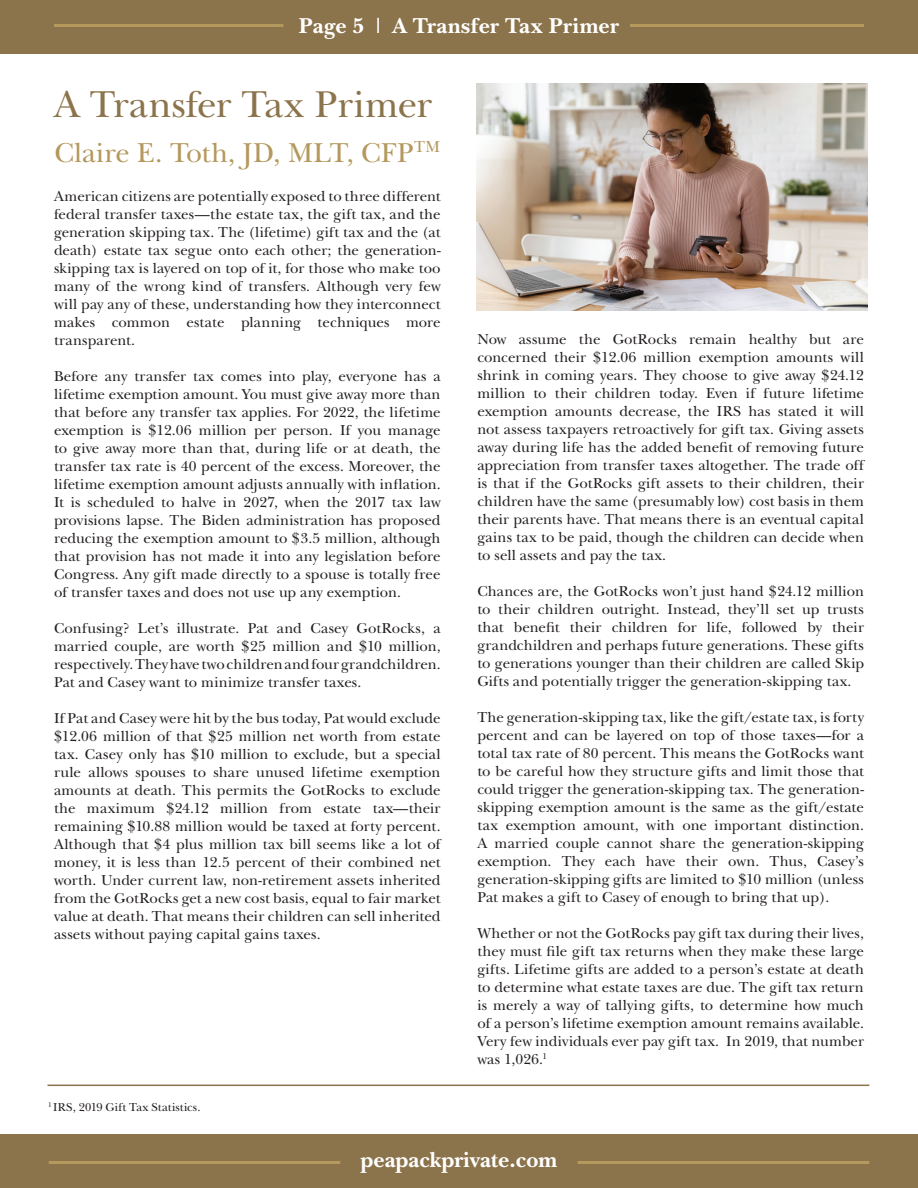
<style>
.page{position:relative;width:918px;height:1188px;background:#fff}
.page>*{position:absolute;margin:0;border:0;box-sizing:border-box;transform-origin:0 0}
.t1{font:39px "New Baskerville";color:#8b734b}
.t2{font:28.5px "New Baskerville";letter-spacing:.01em;color:#b4985c}
.t3{font:700 22.5px "New Baskerville";color:#fff}
.t4{font:15px/18px "New Baskerville";letter-spacing:.01em;color:#231f20;text-align:justify}
.t5{font:12px "New Baskerville";letter-spacing:.015em;color:#231f20}
</style>
<div class="page">
<div style="left:0;top:1134px;width:918px;height:54px;background:#8b734b"></div>
<hr style="left:49px;top:1161px;width:291px;height:3px;background:#b4985c">
<hr style="left:578px;top:1161px;width:291px;height:3px;background:#b4985c">
<div style="left:0;top:0;width:918px;height:54px;background:#8b734b"></div>
<hr style="left:630px;top:24px;width:234px;height:3px;background:#b4985c">
<hr style="left:54px;top:24px;width:230px;height:3px;background:#b4985c">
<hr style="left:48px;top:1085px;width:821px;height:1px;background:#8b734b">
<img style="left:476px;top:84px;width:392px;height:226px">
<h3 class="t3" style="left:299px;top:12px;width:322px">Page 5 | A Transfer Tax Primer</h3>
<h1 class="t1" style="left:54px;top:82px;width:380px">A Transfer Tax Primer</h1>
<h2 class="t2" style="left:54px;top:136px;width:387px">Claire E. Toth, JD, MLT, CFP<sup>TM</sup></h2>
<p class="t4" style="left:54px;top:187px;width:388px">American citizens are potentially exposed to three different federal transfer taxes—the estate tax, the gift tax, and the generation skipping tax. The (lifetime) gift tax and the (at death) estate tax segue onto each other; the generation&shy;skipping tax is layered on top of it, for those who make too many of the wrong kind of transfers. Although very few will pay any of these, understanding how they interconnect makes common estate planning techniques more transparent.</p>
<p class="t4" style="left:54px;top:367px;width:388px">Before any transfer tax comes into play, everyone has a lifetime exemption amount. You must give away more than that before any transfer tax applies. For 2022, the lifetime exemption is $12.06 million per person. If you manage to give away more than that, during life or at death, the transfer tax rate is 40 percent of the excess. Moreover, the lifetime exemption amount adjusts annually with inflation.<br>It is scheduled to halve in 2027, when the 2017 tax law provisions lapse. The Biden administration has proposed reducing the exemption amount to $3.5 million, although that provision has not made it into any legislation before Congress. Any gift made directly to a spouse is totally free of transfer taxes and does not use up any exemption.</p>
<p class="t4" style="left:54px;top:619px;width:388px">Confusing? Let’s illustrate. Pat and Casey GotRocks, a married couple, are worth $25 million and $10 million, respectively. They have two children and four grandchildren.<br>Pat and Casey want to minimize transfer taxes.</p>
<p class="t4" style="left:54px;top:709px;width:388px">If Pat and Casey were hit by the bus today, Pat would exclude $12.06 million of that $25 million net worth from estate tax. Casey only has $10 million to exclude, but a special rule allows spouses to share unused lifetime exemption amounts at death. This permits the GotRocks to exclude the maximum $24.12 million from estate tax—their remaining $10.88 million would be taxed at forty percent.<br>Although that $4 plus million tax bill seems like a lot of money, it is less than 12.5 percent of their combined net worth. Under current law, non-retirement assets inherited from the GotRocks get a new cost basis, equal to fair market value at death. That means their children can sell inherited assets without paying capital gains taxes.</p>
<p class="t5" style="left:48px;top:1100px;width:154px"><sup>1</sup> IRS, 2019 Gift Tax Statistics.</p>
<p class="t4" style="left:477px;top:330px;width:388px">Now assume the GotRocks remain healthy but are concerned their $12.06 million exemption amounts will shrink in coming years. They choose to give away $24.12 million to their children today. Even if future lifetime exemption amounts decrease, the IRS has stated it will not assess taxpayers retroactively for gift tax. Giving assets away during life has the added benefit of removing future appreciation from transfer taxes altogether. The trade off is that if the GotRocks gift assets to their children, their children have the same (presumably low) cost basis in them their parents have. That means there is an eventual capital gains tax to be paid, though the children can decide when to sell assets and pay the tax.</p>
<p class="t4" style="left:477px;top:582px;width:388px">Chances are, the GotRocks won’t just hand $24.12 million to their children outright. Instead, they’ll set up trusts that benefit their children for life, followed by their grandchildren and perhaps future generations. These gifts to generations younger than their children are called Skip Gifts and potentially trigger the generation-skipping tax.</p>
<p class="t4" style="left:477px;top:708px;width:388px">The generation-skipping tax, like the gift/estate tax, is forty percent and can be layered on top of those taxes—for a total tax rate of 80 percent. This means the GotRocks want to be careful how they structure gifts and limit those that could trigger the generation-skipping tax. The generation&shy;skipping exemption amount is the same as the gift/estate tax exemption amount, with one important distinction.<br>A married couple cannot share the generation-skipping exemption. They each have their own. Thus, Casey’s generation-skipping gifts are limited to $10 million (unless Pat makes a gift to Casey of enough to bring that up).</p>
<p class="t4" style="left:477px;top:924px;width:388px">Whether or not the GotRocks pay gift tax during their lives, they must file gift tax returns when they make these large gifts. Lifetime gifts are added to a person’s estate at death to determine what estate taxes are due. The gift tax return is merely a way of tallying gifts, to determine how much of a person’s lifetime exemption amount remains available.<br>Very few individuals ever pay gift tax. In 2019, that number was 1,026.<sup>1</sup></p>
<h3 class="t3" style="left:360px;top:1147px;width:199px">peapackprivate.com</h3>
</div>
